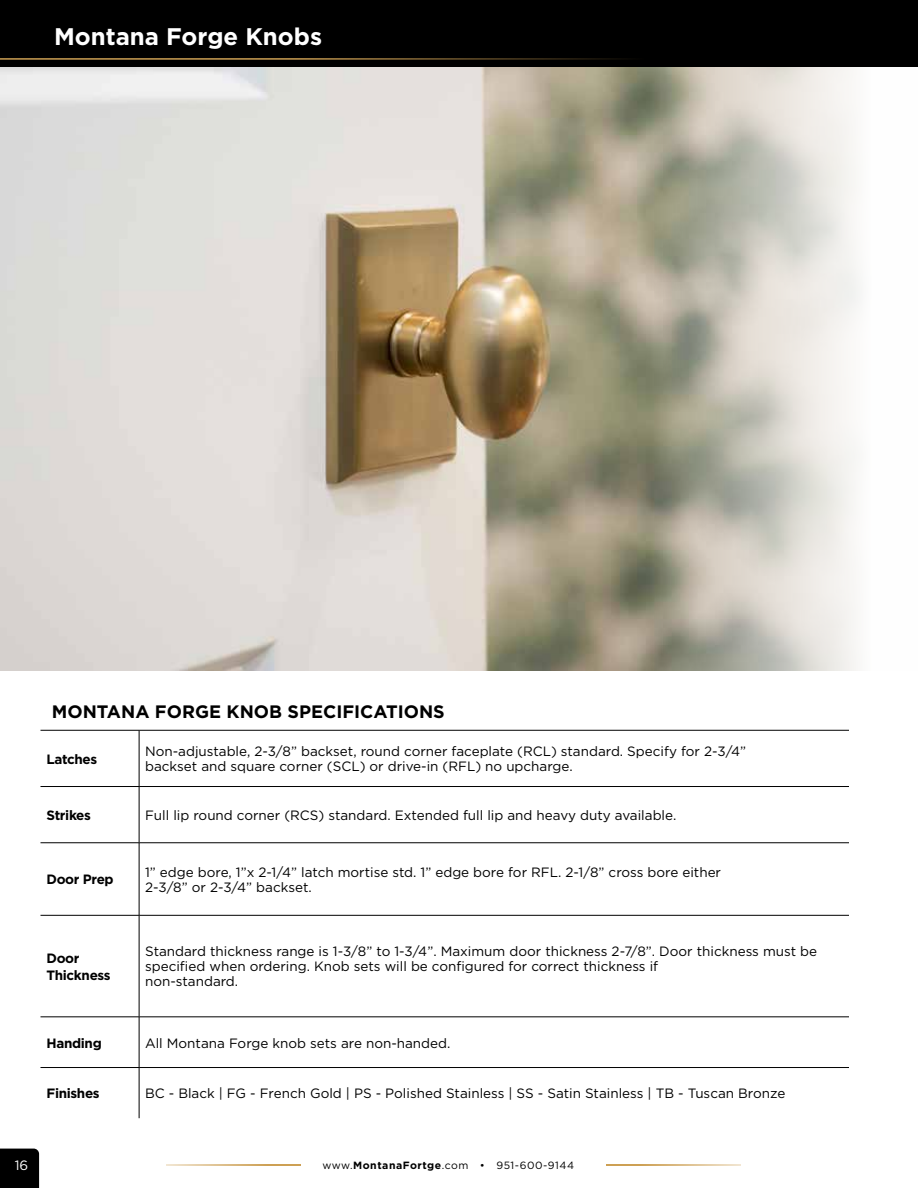
<style>
.page{position:relative;width:918px;height:1188px;background:#fff}
.page>*{position:absolute;margin:0;border:0;box-sizing:border-box;transform-origin:0 0}
.t1{font:700 24px "Gotham";color:#fff}
.t2{font:700 18px "Gotham";color:#000}
.t3{font:13.5px/15px "Gotham";color:#000}
.t4{font:700 13.5px/16.2px "Gotham";letter-spacing:-.025em;color:#000}
.t5{font:13.5px "Gotham";color:#fff}
.t6{font:10.5px "Gotham";letter-spacing:.05em;color:#000}
.s1{font-weight:700}
</style>
<div class="page">
<div style="left:0;top:0;width:918px;height:68px;background:#000"></div>
<img style="left:0;top:68px;width:860px;height:602px">
<hr style="left:40px;top:730px;width:99px;height:1px;background:#000">
<hr style="left:139px;top:730px;width:710px;height:1px;background:#000">
<hr style="left:139px;top:730px;width:1px;height:56px;background:#000">
<hr style="left:40px;top:786px;width:99px;height:1px;background:#000">
<hr style="left:139px;top:786px;width:710px;height:1px;background:#000">
<hr style="left:139px;top:787px;width:1px;height:56px;background:#000">
<hr style="left:40px;top:843px;width:99px;height:1px;background:#000">
<hr style="left:139px;top:843px;width:710px;height:1px;background:#000">
<hr style="left:139px;top:843px;width:1px;height:72px;background:#000">
<hr style="left:40px;top:915px;width:99px;height:1px;background:#000">
<hr style="left:139px;top:915px;width:710px;height:1px;background:#000">
<hr style="left:139px;top:915px;width:1px;height:102px;background:#000">
<hr style="left:40px;top:1017px;width:99px;height:1px;background:#000">
<hr style="left:139px;top:1017px;width:710px;height:1px;background:#000">
<hr style="left:139px;top:1017px;width:1px;height:50px;background:#000">
<hr style="left:40px;top:1067px;width:99px;height:1px;background:#000">
<hr style="left:139px;top:1067px;width:710px;height:1px;background:#000">
<hr style="left:139px;top:1068px;width:1px;height:50px;background:#000">
<hr style="left:0;top:58px;width:852px;height:2px;background:#cda054">
<div style="left:0;top:1149px;width:39px;height:39px;background:#000"></div>
<hr style="left:166px;top:1164px;width:135px;height:2px;background:#cda054">
<hr style="left:606px;top:1164px;width:135px;height:2px;background:#cda054">
<h1 class="t1" style="left:54px;top:20px;width:270px">Montana Forge Knobs</h1>
<h2 class="t2" style="left:52px;top:700px;width:394px">MONTANA FORGE KNOB SPECIFICATIONS</h2>
<p class="t4" style="left:46px;top:751px;width:52px">Latches</p>
<p class="t3" style="left:145px;top:744px;width:603px">Non-adjustable, 2-3/8” backset, round corner faceplate (RCL) standard. Specify for 2-3/4” backset and square corner (SCL) or drive-in (RFL) no upcharge.</p>
<p class="t4" style="left:46px;top:807px;width:46px">Strikes</p>
<p class="t3" style="left:145px;top:807px;width:533px">Full lip round corner (RCS) standard. Extended full lip and heavy duty available.</p>
<p class="t4" style="left:46px;top:871px;width:69px">Door Prep</p>
<p class="t3" style="left:145px;top:864px;width:578px">1” edge bore, 1”x 2-1/4” latch mortise std. 1” edge bore for RFL. 2-1/8” cross bore either<br>2-3/8” or 2-3/4” backset.</p>
<p class="t4" style="left:47px;top:950px;width:66px">Door<br>Thickness</p>
<p class="t3" style="left:145px;top:944px;width:674px">Standard thickness range is 1-3/8” to 1-3/4”. Maximum door thickness 2-7/8”. Door thickness must be specified when ordering. Knob sets will be configured for correct thickness if<br>non-standard.</p>
<p class="t4" style="left:47px;top:1035px;width:57px">Handing</p>
<p class="t3" style="left:145px;top:1035px;width:307px">All Montana Forge knob sets are non-handed.</p>
<p class="t4" style="left:47px;top:1085px;width:55px">Finishes</p>
<p class="t3" style="left:145px;top:1086px;width:642px">BC - Black | FG - French Gold | PS - Polished Stainless | SS - Satin Stainless | TB - Tuscan Bronze</p>
<p class="t5" style="left:15px;top:1156px;width:15px">16</p>
<p class="t6" style="left:322px;top:1158px;width:253px">www.<span class="s1">MontanaFortge</span>.com • 951-600-9144</p>
</div>
